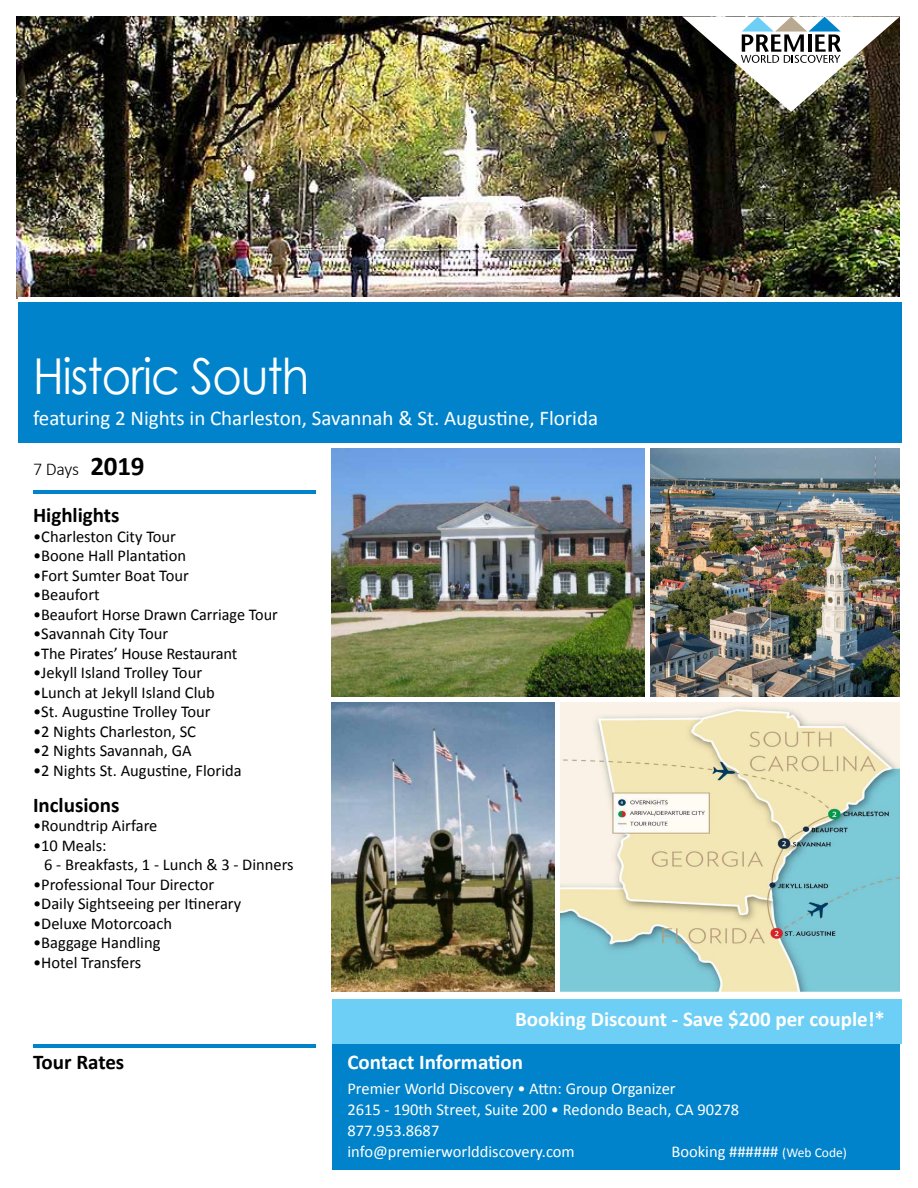
<style>
.page{position:relative;width:918px;height:1188px;background:#fff}
.page>*{position:absolute;margin:0;border:0;box-sizing:border-box;transform-origin:0 0}
.t1{font:49.5px "Century Gothic";letter-spacing:-.02em;color:#fff;scale:.91 1}
.t2{font:21px "Calibri";color:#fff}
.t3{font:700 21px "Calibri";color:#fff}
.t4{font:700 21px "Calibri";color:#000}
.t5{font:300 18px "Calibri";color:#000}
.t6{font:16.5px/19.5px "Calibri";color:#000}
.t7{font:16.5px/21px "Calibri";color:#fff}
.s1{font-weight:700;font-size:27px}
.s2{font-size:13.5px}
</style>
<div class="page">
<div style="left:332px;top:1044px;width:568px;height:126px;background:#0083ca"></div>
<img style="left:17px;top:16px;width:883px;height:282px">
<img style="left:331px;top:702px;width:569px;height:289px">
<img style="left:331px;top:448px;width:569px;height:249px">
<hr style="left:556px;top:697px;width:4px;height:294px;background:#fff">
<hr style="left:646px;top:447px;width:4px;height:252px;background:#fff">
<div style="left:332px;top:1000px;width:570px;height:44px;background:#6dcff6"></div>
<hr style="left:33px;top:490px;width:283px;height:4px;background:#0083ca">
<div style="left:18px;top:301px;width:883px;height:144px;background:#0083ca"></div>
<hr style="left:0;top:443px;width:918px;height:4px;background:#fff">
<div style="left:18px;top:297px;width:900px;height:5px;background:#fff"></div>
<hr style="left:33px;top:1044px;width:283px;height:4px;background:#0083ca">
<svg style="left:682px;top:16px;width:218px;height:96px"></svg>
<h1 class="t1" style="left:33px;top:342px;width:305px">Historic South</h1>
<p class="t2" style="left:33px;top:404px;width:567px">featuring 2 Nights in Charleston, Savannah &amp; St. Augustine, Florida</p>
<p class="t5" style="left:33px;top:458px;width:113px">7 Days <span class="s1">2019</span></p>
<p class="t4" style="left:33px;top:502px;width:88px">Highlights</p>
<p class="t6" style="left:33px;top:526px;width:145px">•Charleston City Tour</p>
<p class="t6" style="left:33px;top:546px;width:155px">•Boone Hall Plantation</p>
<p class="t6" style="left:33px;top:565px;width:157px">•Fort Sumter Boat Tour</p>
<p class="t6" style="left:33px;top:585px;width:68px">•Beaufort</p>
<p class="t6" style="left:33px;top:604px;width:246px">•Beaufort Horse Drawn Carriage Tour</p>
<p class="t6" style="left:33px;top:624px;width:137px">•Savannah City Tour</p>
<p class="t6" style="left:33px;top:643px;width:206px">•The Pirates’ House Restaurant</p>
<p class="t6" style="left:33px;top:663px;width:171px">•Jekyll Island Trolley Tour</p>
<p class="t6" style="left:33px;top:682px;width:183px">•Lunch at Jekyll Island Club</p>
<p class="t6" style="left:33px;top:702px;width:179px">•St. Augustine Trolley Tour</p>
<p class="t6" style="left:33px;top:721px;width:165px">•2 Nights Charleston, SC</p>
<p class="t6" style="left:33px;top:741px;width:160px">•2 Nights Savannah, GA</p>
<p class="t6" style="left:33px;top:760px;width:210px">•2 Nights St. Augustine, Florida</p>
<p class="t4" style="left:33px;top:791px;width:88px">Inclusions</p>
<p class="t6" style="left:33px;top:816px;width:126px">•Roundtrip Airfare</p>
<p class="t6" style="left:44px;top:835px;width:251px;text-indent:-11px">•10 Meals:<br>6 - Breakfasts, 1 - Lunch &amp; 3 - Dinners</p>
<p class="t6" style="left:33px;top:874px;width:183px">•Professional Tour Director</p>
<p class="t6" style="left:33px;top:894px;width:210px">•Daily Sightseeing per Itinerary</p>
<p class="t6" style="left:33px;top:913px;width:141px">•Deluxe Motorcoach</p>
<p class="t6" style="left:33px;top:933px;width:129px">•Baggage Handling</p>
<p class="t6" style="left:33px;top:953px;width:110px">•Hotel Transfers</p>
<p class="t3" style="left:515px;top:1005px;width:371px">Booking Discount - Save $200 per couple!*</p>
<p class="t4" style="left:33px;top:1048px;width:93px">Tour Rates</p>
<p class="t3" style="left:347px;top:1048px;width:177px">Contact Information</p>
<p class="t7" style="left:347px;top:1078px;width:393px">Premier World Discovery • Attn: Group Organizer<br>2615 - 190th Street, Suite 200 • Redondo Beach, CA 90278<br>877.953.8687<br>info@premierworlddiscovery.com</p>
<p class="t7" style="left:671px;top:1141px;width:177px">Booking ###### <span class="s2">(Web Code)</span></p>
</div>
